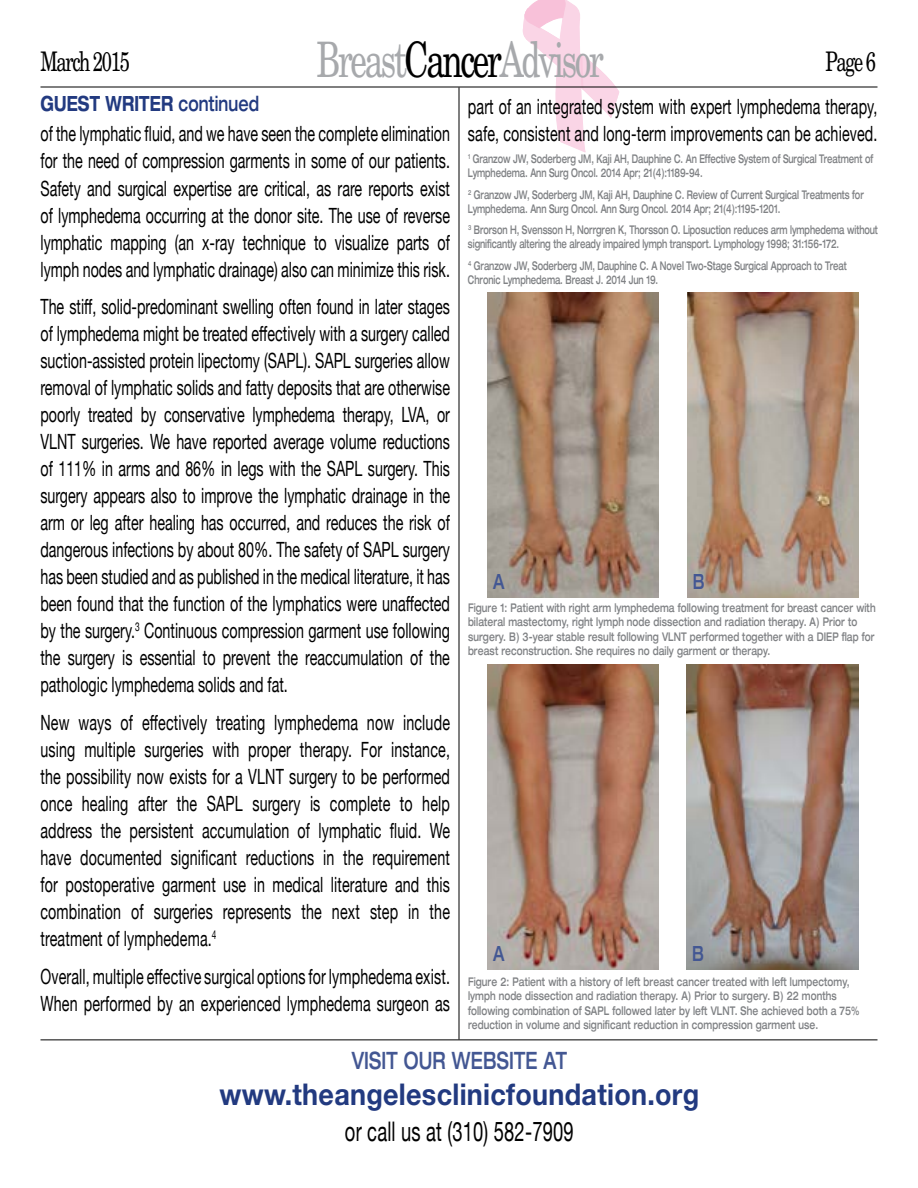
<style>
.page{position:relative;width:918px;height:1188px;background:#fff}
.page>*{position:absolute;margin:0;border:0;box-sizing:border-box;transform-origin:0 0}
.t1{font:48.9px "New Century Schlbk";letter-spacing:-.07em;color:#a7a9ac;scale:.68 1}
.t2{font:700 30px "Helvetica Neue";letter-spacing:.01em;color:#223a80;scale:.9 1}
.t3{font:27px "Helvetica Neue";letter-spacing:.01em;color:#000;scale:.68 1}
.t4{font:27px "New Century Schlbk";letter-spacing:-.07em;color:#000;scale:.68 1}
.t5{font:500 expanded 24px "Helvetica Neue";letter-spacing:.01em;color:#435793;scale:.68 1}
.t6{font:21px/27px "Helvetica Neue";letter-spacing:.01em;color:#000;text-align:justify;scale:.68 1}
.t7{font:700 expanded 21px "Helvetica Neue";letter-spacing:.01em;color:#223a80;scale:.68 1}
.t8{font:500 expanded 21px "Helvetica Neue";color:#435793;scale:.68 1}
.t9{font:500 expanded 12px/14.4px "Helvetica Neue";letter-spacing:.01em;color:#808285;scale:.68 1}
.t10{font:500 expanded 12px/14.4px "Helvetica Neue";letter-spacing:-.01em;color:#808285;scale:.63 1}
.s1{color:#000}
.s2{font-weight:500}
</style>
<div class="page">
<svg style="left:522px;top:0;width:98px;height:153px"></svg>
<hr style="left:40px;top:87px;width:838px;height:1px;background:#000">
<hr style="left:40px;top:1040px;width:838px;height:1px;background:#000">
<hr style="left:459px;top:87px;width:1px;height:952px;background:#000">
<img style="left:487px;top:292px;width:172px;height:305px">
<img style="left:687px;top:292px;width:172px;height:305px">
<img style="left:487px;top:665px;width:172px;height:305px">
<img style="left:687px;top:665px;width:171px;height:305px">
<p class="t4" style="left:40px;top:44px;width:133px">March 2015</p>
<h1 class="t1" style="left:316px;top:29px;width:424px">Breast<span class="s1">Cancer</span>Advisor</h1>
<p class="t4" style="left:826px;top:44px;width:76px">Page 6</p>
<p class="t7" style="left:40px;top:90px;width:323px">GUEST WRITER <span class="s2">continued</span></p>
<p class="t6" style="left:40px;top:122px;width:604px">of the lymphatic fluid, and we have seen the complete elimination for the need of compression garments in some of our patients.<br>Safety and surgical expertise are critical, as rare reports exist of lymphedema occurring at the donor site. The use of reverse lymphatic mapping (an x-ray technique to visualize parts of lymph nodes and lymphatic drainage) also can minimize this risk.</p>
<p class="t6" style="left:40px;top:295px;width:604px">The stiff, solid-predominant swelling often found in later stages of lymphedema might be treated effectively with a surgery called suction-assisted protein lipectomy (SAPL). SAPL surgeries allow removal of lymphatic solids and fatty deposits that are otherwise poorly treated by conservative lymphedema therapy, LVA, or VLNT surgeries. We have reported average volume reductions of 111% in arms and 86% in legs with the SAPL surgery. This surgery appears also to improve the lymphatic drainage in the arm or leg after healing has occurred, and reduces the risk of dangerous infections by about 80%. The safety of SAPL surgery has been studied and as published in the medical literature, it has been found that the function of the lymphatics were unaffected by the surgery.<sup>3</sup> Continuous compression garment use following the surgery is essential to prevent the reaccumulation of the pathologic lymphedema solids and fat.</p>
<p class="t6" style="left:40px;top:710px;width:604px">New ways of effectively treating lymphedema now include using multiple surgeries with proper therapy. For instance, the possibility now exists for a VLNT surgery to be performed once healing after the SAPL surgery is complete to help address the persistent accumulation of lymphatic fluid. We have documented significant reductions in the requirement for postoperative garment use in medical literature and this combination of surgeries represents the next step in the treatment of lymphedema.<sup>4</sup></p>
<p class="t6" style="left:40px;top:964px;width:604px">Overall, multiple effective surgical options for lymphedema exist.<br>When performed by an experienced lymphedema surgeon as</p>
<p class="t6" style="left:468px;top:95px;width:604px">part of an integrated system with expert lymphedema therapy, safe, consistent and long-term improvements can be achieved.</p>
<p class="t10" style="left:468px;top:151px;width:645px"><sup>1</sup> Granzow JW, Soderberg JM, Kaji AH, Dauphine C. An Effective System of Surgical Treatment of<br>Lymphedema. Ann Surg Oncol. 2014 Apr; 21(4):1189-94.</p>
<p class="t10" style="left:468px;top:187px;width:630px"><sup>2</sup> Granzow JW, Soderberg JM, Kaji AH, Dauphine C. Review of Current Surgical Treatments for<br>Lymphedema. Ann Surg Oncol. Ann Surg Oncol. 2014 Apr; 21(4):1195-1201.</p>
<p class="t10" style="left:468px;top:222px;width:652px"><sup>3</sup> Brorson H, Svensson H, Norrgren K, Thorsson O. Liposuction reduces arm lymphedema without significantly altering the already impaired lymph transport. Lymphology 1998; 31:156-172.</p>
<p class="t10" style="left:468px;top:258px;width:603px"><sup>4</sup> Granzow JW, Soderberg JM, Dauphine C. A Novel Two-Stage Surgical Approach to Treat<br>Chronic Lymphedema. Breast J. 2014 Jun 19.</p>
<p class="t8" style="left:493px;top:568px;width:18px">A</p>
<p class="t8" style="left:693px;top:568px;width:19px">B</p>
<p class="t9" style="left:468px;top:600px;width:601px">Figure 1: Patient with right arm lymphedema following treatment for breast cancer with bilateral mastectomy, right lymph node dissection and radiation therapy. A) Prior to surgery. B) 3-year stable result following VLNT performed together with a DIEP flap for breast reconstruction. She requires no daily garment or therapy.</p>
<p class="t8" style="left:493px;top:941px;width:18px">A</p>
<p class="t8" style="left:692px;top:941px;width:19px">B</p>
<p class="t9" style="left:468px;top:974px;width:577px">Figure 2: Patient with a history of left breast cancer treated with left lumpectomy, lymph node dissection and radiation therapy. A) Prior to surgery. B) 22 months following combination of SAPL followed later by left VLNT. She achieved both a 75% reduction in volume and significant reduction in compression garment use.</p>
<p class="t5" style="left:352px;top:1046px;width:318px">VISIT OUR WEBSITE AT</p>
<h2 class="t2" style="left:220px;top:1076px;width:535px">www.theangelesclinicfoundation.org</h2>
<p class="t3" style="left:345px;top:1112px;width:338px">or call us at (310) 582-7909</p>
</div>
